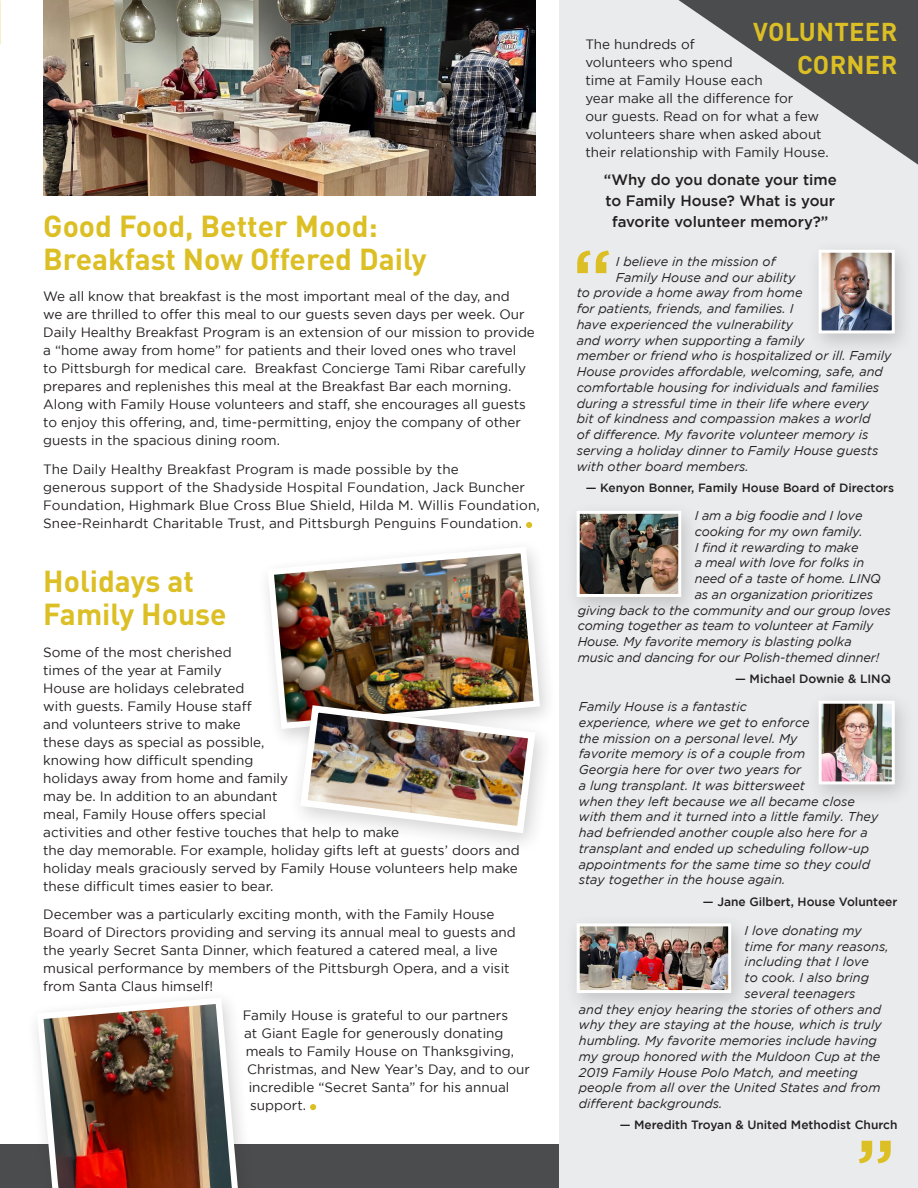
<style>
.page{position:relative;width:918px;height:1188px;background:#fff}
.page>*{position:absolute;margin:0;border:0;box-sizing:border-box;transform-origin:0 0}
.Main_Headline{font:700 30px/33px "DINOT";color:#dbbf24}
.Main_Headline-2{font:700 25.5px/33px "DINOT";letter-spacing:.01em;color:#dbbf24;text-align:right}
.Main_Article_Text{font:500 15px/21px "Gotham";color:#231f20;text-align:center}
.Main_Article_Text-2{font:13.5px/18px "Gotham";color:#231f20}
.Main_Article_Text-3{font:italic 12.75px/15.8px "Gotham";color:#231f20}
.Main_Article_Text-4{font:500 12px "Gotham";color:#231f20}
</style>
<div class="page">
<div style="left:0;top:1145px;width:918px;height:43px;background:#4b4c4d"></div>
<svg style="left:526px;top:522px;width:6px;height:6px"></svg>
<svg style="left:310px;top:1104px;width:6px;height:6px"></svg>
<img style="left:43px;top:0;width:493px;height:195px">
<img style="left:267px;top:551px;width:276px;height:181px">
<div style="left:26px;top:989px;width:230px;height:199px;background:#231f20;opacity:.2"></div>
<img style="left:34px;top:994px;width:208px;height:194px">
<div style="left:288px;top:696px;width:267px;height:160px;background:#231f20;opacity:.2"></div>
<img style="left:297px;top:702px;width:242px;height:135px">
<div style="left:559px;top:0;width:359px;height:1188px;background:#eaebec"></div>
<svg style="left:678px;top:0;width:240px;height:165px"></svg>
<div style="left:806px;top:240px;width:109px;height:116px;background:#231f20;opacity:.2"></div>
<img style="left:823px;top:254px;width:68px;height:75px">
<div style="left:819px;top:250px;width:76px;height:83px;border:3px solid #fff"></div>
<div style="left:806px;top:691px;width:109px;height:116px;background:#231f20;opacity:.2"></div>
<img style="left:823px;top:705px;width:68px;height:75px">
<div style="left:819px;top:701px;width:76px;height:83px;border:3px solid #fff"></div>
<div style="left:564px;top:501px;width:138px;height:119px;background:#231f20;opacity:.2"></div>
<img style="left:581px;top:515px;width:96px;height:78px">
<div style="left:577px;top:511px;width:104px;height:86px;border:3px solid #fff"></div>
<svg style="left:577px;top:251px;width:32px;height:22px"></svg>
<svg style="left:859px;top:1141px;width:32px;height:23px"></svg>
<div style="left:564px;top:913px;width:187px;height:103px;background:#231f20;opacity:.2"></div>
<img style="left:581px;top:927px;width:146px;height:62px">
<div style="left:577px;top:923px;width:154px;height:70px;border:3px solid #fff"></div>
<p class="Main_Headline" style="left:43px;top:209px;width:385px">Good Food, Better Mood:<br>Breakfast Now Offered Daily</p>
<p class="Main_Article_Text-2" style="left:43px;top:287px;width:493px">We all know that breakfast is the most important meal of the day, and<br>we are thrilled to offer this meal to our guests seven days per week. Our Daily Healthy Breakfast Program is an extension of our mission to provide a “home away from home” for patients and their loved ones who travel<br>to Pittsburgh for medical care. Breakfast Concierge Tami Ribar carefully prepares and replenishes this meal at the Breakfast Bar each morning.<br>Along with Family House volunteers and staff, she encourages all guests to enjoy this offering, and, time-permitting, enjoy the company of other guests in the spacious dining room.</p>
<p class="Main_Article_Text-2" style="left:43px;top:460px;width:498px">The Daily Healthy Breakfast Program is made possible by the<br>generous support of the Shadyside Hospital Foundation, Jack Buncher Foundation, Highmark Blue Cross Blue Shield, Hilda M. Willis Foundation, Snee-Reinhardt Charitable Trust, and Pittsburgh Penguins Foundation.</p>
<p class="Main_Headline" style="left:43px;top:564px;width:185px">Holidays at<br>Family House</p>
<p class="Main_Article_Text-2" style="left:43px;top:643px;width:478px">Some of the most cherished<br>times of the year at Family<br>House are holidays celebrated<br>with guests. Family House staff<br>and volunteers strive to make<br>these days as special as possible,<br>knowing how difficult spending<br>holidays away from home and family<br>may be. In addition to an abundant<br>meal, Family House offers special<br>activities and other festive touches that help to make<br>the day memorable. For example, holiday gifts left at guests’ doors and holiday meals graciously served by Family House volunteers help make these difficult times easier to bear.</p>
<p class="Main_Article_Text-2" style="left:43px;top:905px;width:474px">December was a particularly exciting month, with the Family House Board of Directors providing and serving its annual meal to guests and the yearly Secret Santa Dinner, which featured a catered meal, a live musical performance by members of the Pittsburgh Opera, and a visit from Santa Claus himself!</p>
<p class="Main_Article_Text-2" style="left:243px;top:1006px;width:267px">Family House is grateful to our partners</p>
<p class="Main_Article_Text-2" style="left:244px;top:1024px;width:261px">at Giant Eagle for generously donating</p>
<p class="Main_Article_Text-2" style="left:246px;top:1042px;width:270px">meals to Family House on Thanksgiving,</p>
<p class="Main_Article_Text-2" style="left:247px;top:1060px;width:284px">Christmas, and New Year’s Day, and to our</p>
<p class="Main_Article_Text-2" style="left:249px;top:1078px;width:262px">incredible “Secret Santa” for his annual</p>
<p class="Main_Article_Text-2" style="left:250px;top:1096px;width:57px">support.</p>
<p class="Main_Headline-2" style="left:753px;top:15px;width:146px">VOLUNTEER<br>CORNER</p>
<p class="Main_Article_Text-2" style="left:585px;top:35px;width:245px">The hundreds of<br>volunteers who spend<br>time at Family House each<br>year make all the difference for<br>our guests. Read on for what a few volunteers share when asked about their relationship with Family House.</p>
<p class="Main_Article_Text" style="left:604px;top:169px;width:234px">“Why do you donate your time to Family House? What is your favorite volunteer memory?”</p>
<p class="Main_Article_Text-3" style="left:616px;top:253px;width:161px">I believe in the mission of</p>
<p class="Main_Article_Text-3" style="left:616px;top:269px;width:181px">Family House and our ability</p>
<p class="Main_Article_Text-3" style="left:577px;top:285px;width:227px">to provide a home away from home</p>
<p class="Main_Article_Text-3" style="left:577px;top:301px;width:218px">for patients, friends, and families. I</p>
<p class="Main_Article_Text-3" style="left:577px;top:316px;width:218px">have experienced the vulnerability</p>
<p class="Main_Article_Text-3" style="left:577px;top:332px;width:229px">and worry when supporting a family</p>
<p class="Main_Article_Text-3" style="left:577px;top:348px;width:316px">member or friend who is hospitalized or ill. Family</p>
<p class="Main_Article_Text-3" style="left:577px;top:364px;width:308px">House provides affordable, welcoming, safe, and</p>
<p class="Main_Article_Text-3" style="left:577px;top:379px;width:304px">comfortable housing for individuals and families</p>
<p class="Main_Article_Text-3" style="left:577px;top:395px;width:294px">during a stressful time in their life where every</p>
<p class="Main_Article_Text-3" style="left:577px;top:411px;width:295px">bit of kindness and compassion makes a world</p>
<p class="Main_Article_Text-3" style="left:577px;top:427px;width:293px">of difference. My favorite volunteer memory is</p>
<p class="Main_Article_Text-3" style="left:577px;top:442px;width:303px">serving a holiday dinner to Family House guests</p>
<p class="Main_Article_Text-3" style="left:577px;top:458px;width:174px">with other board members.</p>
<p class="Main_Article_Text-4" style="left:586px;top:481px;width:310px">— Kenyon Bonner, Family House Board of Directors</p>
<p class="Main_Article_Text-3" style="left:695px;top:508px;width:169px">I am a big foodie and I love</p>
<p class="Main_Article_Text-3" style="left:695px;top:524px;width:170px">cooking for my own family.</p>
<p class="Main_Article_Text-3" style="left:695px;top:539px;width:165px">I find it rewarding to make</p>
<p class="Main_Article_Text-3" style="left:695px;top:555px;width:171px">a meal with love for folks in</p>
<p class="Main_Article_Text-3" style="left:695px;top:571px;width:188px">need of a taste of home. LINQ</p>
<p class="Main_Article_Text-3" style="left:695px;top:587px;width:180px">as an organization prioritizes</p>
<p class="Main_Article_Text-3" style="left:578px;top:602px;width:315px">giving back to the community and our group loves</p>
<p class="Main_Article_Text-3" style="left:578px;top:618px;width:297px">coming together as team to volunteer at Family</p>
<p class="Main_Article_Text-3" style="left:578px;top:634px;width:275px">House. My favorite memory is blasting polka</p>
<p class="Main_Article_Text-3" style="left:578px;top:650px;width:303px">music and dancing for our Polish-themed dinner!</p>
<p class="Main_Article_Text-4" style="left:735px;top:672px;width:157px">— Michael Downie &amp; LINQ</p>
<p class="Main_Article_Text-3" style="left:579px;top:699px;width:301px">Family House is a fantastic<br>experience, where we get to enforce<br>the mission on a personal level. My<br>favorite memory is of a couple from<br>Georgia here for over two years for<br>a lung transplant. It was bittersweet<br>when they left because we all became close with them and it turned into a little family. They had befriended another couple also here for a transplant and ended up scheduling follow-up appointments for the same time so they could stay together in the house again.</p>
<p class="Main_Article_Text-4" style="left:703px;top:894px;width:196px">— Jane Gilbert, House Volunteer</p>
<p class="Main_Article_Text-3" style="left:745px;top:922px;width:119px">I love donating my</p>
<p class="Main_Article_Text-3" style="left:745px;top:938px;width:146px">time for many reasons,</p>
<p class="Main_Article_Text-3" style="left:745px;top:954px;width:126px">including that I love</p>
<p class="Main_Article_Text-3" style="left:745px;top:970px;width:126px">to cook. I also bring</p>
<p class="Main_Article_Text-3" style="left:745px;top:985px;width:112px">several teenagers</p>
<p class="Main_Article_Text-3" style="left:579px;top:1001px;width:304px">and they enjoy hearing the stories of others and</p>
<p class="Main_Article_Text-3" style="left:579px;top:1017px;width:304px">why they are staying at the house, which is truly</p>
<p class="Main_Article_Text-3" style="left:579px;top:1033px;width:300px">humbling. My favorite memories include having</p>
<p class="Main_Article_Text-3" style="left:579px;top:1048px;width:303px">my group honored with the Muldoon Cup at the</p>
<p class="Main_Article_Text-3" style="left:579px;top:1064px;width:281px">2019 Family House Polo Match, and meeting</p>
<p class="Main_Article_Text-3" style="left:579px;top:1080px;width:303px">people from all over the United States and from</p>
<p class="Main_Article_Text-3" style="left:579px;top:1096px;width:145px">different backgrounds.</p>
<p class="Main_Article_Text-4" style="left:620px;top:1118px;width:279px">— Meredith Troyan &amp; United Methodist Church</p>
</div>
